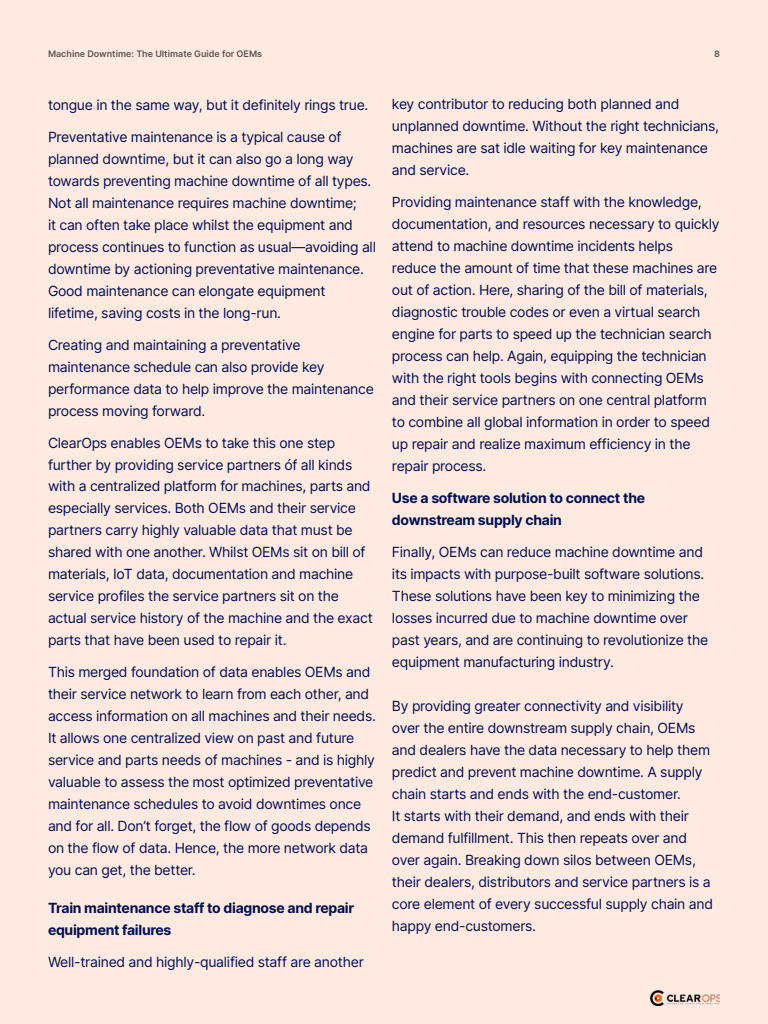
<style>
.page{position:relative;width:768px;height:1024px;background:#ffeae1}
.page>*{position:absolute;margin:0;border:0;box-sizing:border-box;transform-origin:0 0}
.t1{font:14px/22px "Inter";letter-spacing:-.02em;color:#001052}
.t2{font:700 14px/22px "Inter";letter-spacing:-.02em;color:#001052}
.t3{font:600 9px "Inter";color:#000}
</style>
<div class="page">
<img style="left:650px;top:990px;width:70px;height:16px">
<p class="t3" style="left:48px;top:47px;width:216px">Machine Downtime: The Ultimate Guide for OEMs</p>
<p class="t3" style="left:714px;top:47px;width:7px">8</p>
<p class="t1" style="left:48px;top:93px;width:322px">tongue in the same way, but it definitely rings true.</p>
<p class="t1" style="left:48px;top:125px;width:329px">Preventative maintenance is a typical cause of planned downtime, but it can also go a long way towards preventing machine downtime of all types.<br>Not all maintenance requires machine downtime;<br>it can often take place whilst the equipment and process continues to function as usual—avoiding all downtime by actioning preventative maintenance.<br>Good maintenance can elongate equipment lifetime, saving costs in the long-run.</p>
<p class="t1" style="left:48px;top:333px;width:327px">Creating and maintaining a preventative maintenance schedule can also provide key performance data to help improve the maintenance process moving forward.</p>
<p class="t1" style="left:48px;top:431px;width:326px">ClearOps enables OEMs to take this one step further by providing service partners óf all kinds with a centralized platform for machines, parts and especially services. Both OEMs and their service partners carry highly valuable data that must be shared with one another. Whilst OEMs sit on bill of materials, IoT data, documentation and machine service profiles the service partners sit on the actual service history of the machine and the exact parts that have been used to repair it.</p>
<p class="t1" style="left:48px;top:661px;width:329px">This merged foundation of data enables OEMs and their service network to learn from each other, and access information on all machines and their needs.<br>It allows one centralized view on past and future service and parts needs of machines - and is highly valuable to assess the most optimized preventative maintenance schedules to avoid downtimes once and for all. Don’t forget, the flow of goods depends on the flow of data. Hence, the more network data you can get, the better.</p>
<p class="t2" style="left:48px;top:897px;width:308px">Train maintenance staff to diagnose and repair equipment failures</p>
<p class="t1" style="left:48px;top:951px;width:317px">Well-trained and highly-qualified staff are another</p>
<p class="t1" style="left:392px;top:93px;width:329px">key contributor to reducing both planned and unplanned downtime. Without the right technicians, machines are sat idle waiting for key maintenance and service.</p>
<p class="t1" style="left:392px;top:191px;width:329px">Providing maintenance staff with the knowledge, documentation, and resources necessary to quickly attend to machine downtime incidents helps reduce the amount of time that these machines are out of action. Here, sharing of the bill of materials, diagnostic trouble codes or even a virtual search engine for parts to speed up the technician search process can help. Again, equipping the technician with the right tools begins with connecting OEMs and their service partners on one central platform to combine all global information in order to speed up repair and realize maximum efficiency in the repair process.</p>
<p class="t2" style="left:392px;top:487px;width:255px">Use a software solution to connect the downstream supply chain</p>
<p class="t1" style="left:392px;top:541px;width:318px">Finally, OEMs can reduce machine downtime and its impacts with purpose-built software solutions.<br>These solutions have been key to minimizing the losses incurred due to machine downtime over past years, and are continuing to revolutionize the equipment manufacturing industry.</p>
<p class="t1" style="left:392px;top:695px;width:323px">By providing greater connectivity and visibility over the entire downstream supply chain, OEMs and dealers have the data necessary to help them predict and prevent machine downtime. A supply chain starts and ends with the end-customer.<br>It starts with their demand, and ends with their demand fulfillment. This then repeats over and over again. Breaking down silos between OEMs, their dealers, distributors and service partners is a core element of every successful supply chain and happy end-customers.</p>
</div>
